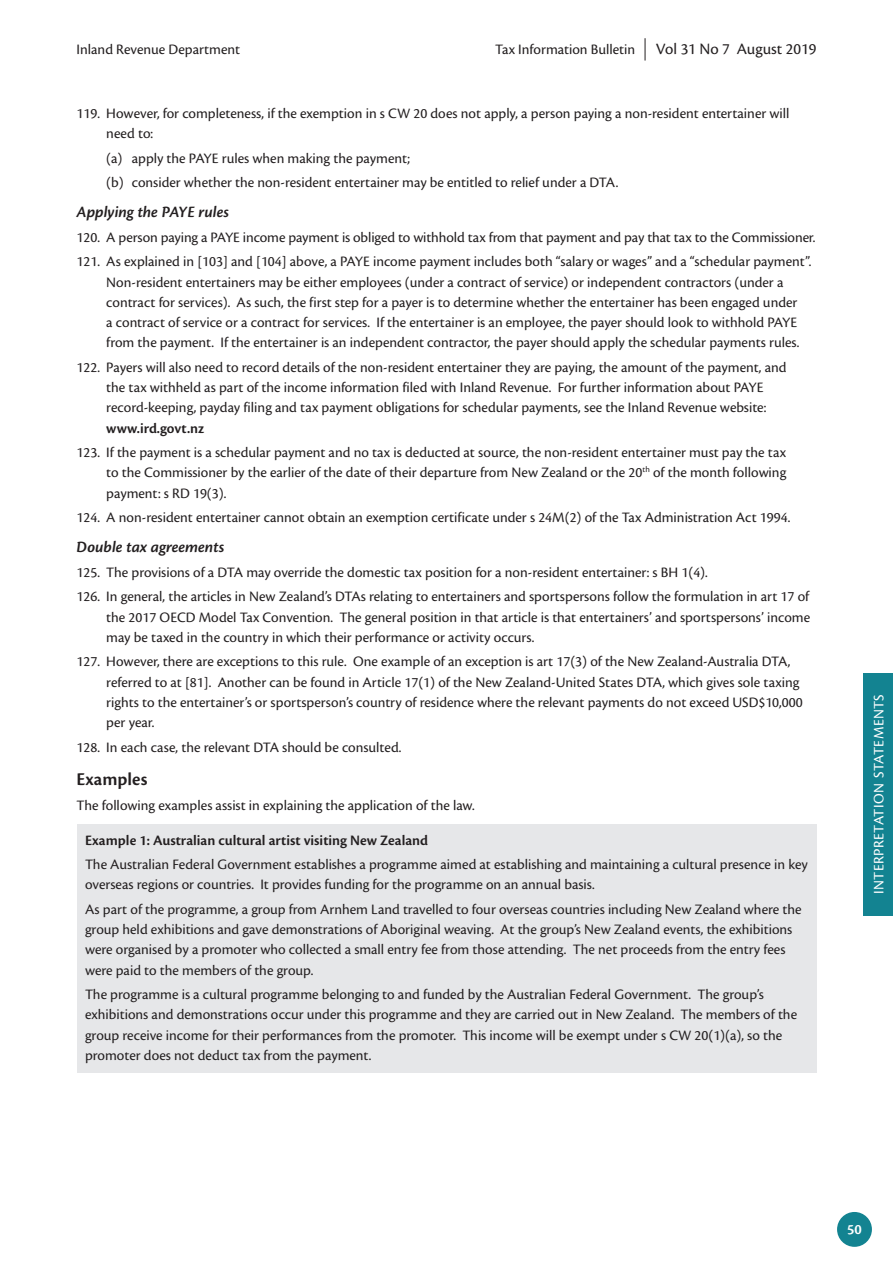
<style>
.page{position:relative;width:893px;height:1263px;background:#fff}
.page>*{position:absolute;margin:0;border:0;box-sizing:border-box;transform-origin:0 0}
.t1{font:600 18.75px "Cronos Pro";letter-spacing:.005em;color:#231f20}
.t2{font:italic 600 16.5px "Cronos Pro";color:#231f20}
.t3{font:16.5px "Cronos Pro";color:#231f20}
.t4{font:15px/20.2px "Cronos Pro";color:#231f20}
.t5{font:600 15px "Cronos Pro";color:#231f20}
.t6{font:15px "Cronos Pro";letter-spacing:.025em;color:#fff}
.t7{font:600 15px "Cronos Pro";color:#fff}
</style>
<div class="page">
<div style="left:863px;top:673px;width:30px;height:242px;background:#138391"></div>
<div style="left:77px;top:824px;width:739px;height:249px;background:#e6e7e9"></div>
<svg style="left:645px;top:38px;width:1px;height:23px"></svg>
<div style="left:837px;top:1212px;width:35px;height:35px;background:#138391;border-radius:50%"></div>
<p class="t4" style="left:77px;top:39px;width:165px">Inland Revenue Department</p>
<p class="t4" style="left:495px;top:39px;width:141px">Tax Information Bulletin</p>
<p class="t3" style="left:656px;top:39px;width:162px">Vol 31 No 7 August 2019</p>
<p class="t4" style="left:106px;top:103px;width:685px;text-indent:-30px">119. However, for completeness, if the exemption in s CW 20 does not apply, a person paying a non-resident entertainer will need to:</p>
<p class="t4" style="left:106px;top:146px;width:513px;line-height:24.5px">(a) apply the PAYE rules when making the payment;<br>(b) consider whether the non-resident entertainer may be entitled to relief under a DTA.</p>
<p class="t2" style="left:77px;top:203px;width:154px">Applying the PAYE rules</p>
<p class="t4" style="left:77px;top:225px;width:740px;line-height:24.5px">120. A person paying a PAYE income payment is obliged to withhold tax from that payment and pay that tax to the Commissioner.<br>121. As explained in [103] and [104] above, a PAYE income payment includes both “salary or wages” and a “schedular payment”.</p>
<p class="t4" style="left:106px;top:272px;width:695px">Non-resident entertainers may be either employees (under a contract of service) or independent contractors (under a contract for services). As such, the first step for a payer is to determine whether the entertainer has been engaged under a contract of service or a contract for services. If the entertainer is an employee, the payer should look to withhold PAYE from the payment. If the entertainer is an independent contractor, the payer should apply the schedular payments rules.</p>
<p class="t4" style="left:106px;top:357px;width:682px;text-indent:-30px">122. Payers will also need to record details of the non-resident entertainer they are paying, the amount of the payment, and the tax withheld as part of the income information filed with Inland Revenue. For further information about PAYE record-keeping, payday filing and tax payment obligations for schedular payments, see the Inland Revenue website:</p>
<p class="t5" style="left:106px;top:419px;width:99px">www.ird.govt.nz</p>
<p class="t4" style="left:106px;top:442px;width:681px;text-align:justify;text-indent:-30px">123. If the payment is a schedular payment and no tax is deducted at source, the non-resident entertainer must pay the tax to the Commissioner by the earlier of the date of their departure from New Zealand or the 20<sup>th</sup> of the month following payment: s RD 19(3).</p>
<p class="t4" style="left:77px;top:507px;width:715px">124. A non-resident entertainer cannot obtain an exemption certificate under s 24M(2) of the Tax Administration Act 1994.</p>
<p class="t2" style="left:77px;top:538px;width:149px">Double tax agreements</p>
<p class="t4" style="left:77px;top:560px;width:734px;line-height:24.5px">125. The provisions of a DTA may override the domestic tax position for a non-resident entertainer: s BH 1(4).<br>126. In general, the articles in New Zealand’s DTAs relating to entertainers and sportspersons follow the formulation in art 17 of</p>
<p class="t4" style="left:106px;top:607px;width:705px">the 2017 OECD Model Tax Convention. The general position in that article is that entertainers’ and sportspersons’ income may be taxed in the country in which their performance or activity occurs.</p>
<p class="t4" style="left:106px;top:652px;width:698px;text-indent:-30px">127. However, there are exceptions to this rule. One example of an exception is art 17(3) of the New Zealand-Australia DTA, referred to at [81]. Another can be found in Article 17(1) of the New Zealand-United States DTA, which gives sole taxing rights to the entertainer’s or sportsperson’s country of residence where the relevant payments do not exceed USD$10,000 per year.</p>
<p class="t4" style="left:77px;top:737px;width:326px">128. In each case, the relevant DTA should be consulted.</p>
<p class="t1" style="left:77px;top:769px;width:72px">Examples</p>
<p class="t4" style="left:77px;top:795px;width:400px">The following examples assist in explaining the application of the law.</p>
<p class="t5" style="left:85px;top:831px;width:345px">Example 1: Australian cultural artist visiting New Zealand</p>
<p class="t4" style="left:85px;top:854px;width:724px">The Australian Federal Government establishes a programme aimed at establishing and maintaining a cultural presence in key overseas regions or countries. It provides funding for the programme on an annual basis.</p>
<p class="t4" style="left:85px;top:899px;width:718px">As part of the programme, a group from Arnhem Land travelled to four overseas countries including New Zealand where the group held exhibitions and gave demonstrations of Aboriginal weaving. At the group’s New Zealand events, the exhibitions were organised by a promoter who collected a small entry fee from those attending. The net proceeds from the entry fees were paid to the members of the group.</p>
<p class="t4" style="left:85px;top:984px;width:714px">The programme is a cultural programme belonging to and funded by the Australian Federal Government. The group’s exhibitions and demonstrations occur under this programme and they are carried out in New Zealand. The members of the group receive income for their performances from the promoter. This income will be exempt under s CW 20(1)(a), so the promoter does not deduct tax from the payment.</p>
<p class="t6" style="left:870px;top:894px;width:201px;rotate:-90deg">INTERPRETATION STATEMENTS</p>
<p class="t7" style="left:847px;top:1220px;width:16px">50</p>
</div>
